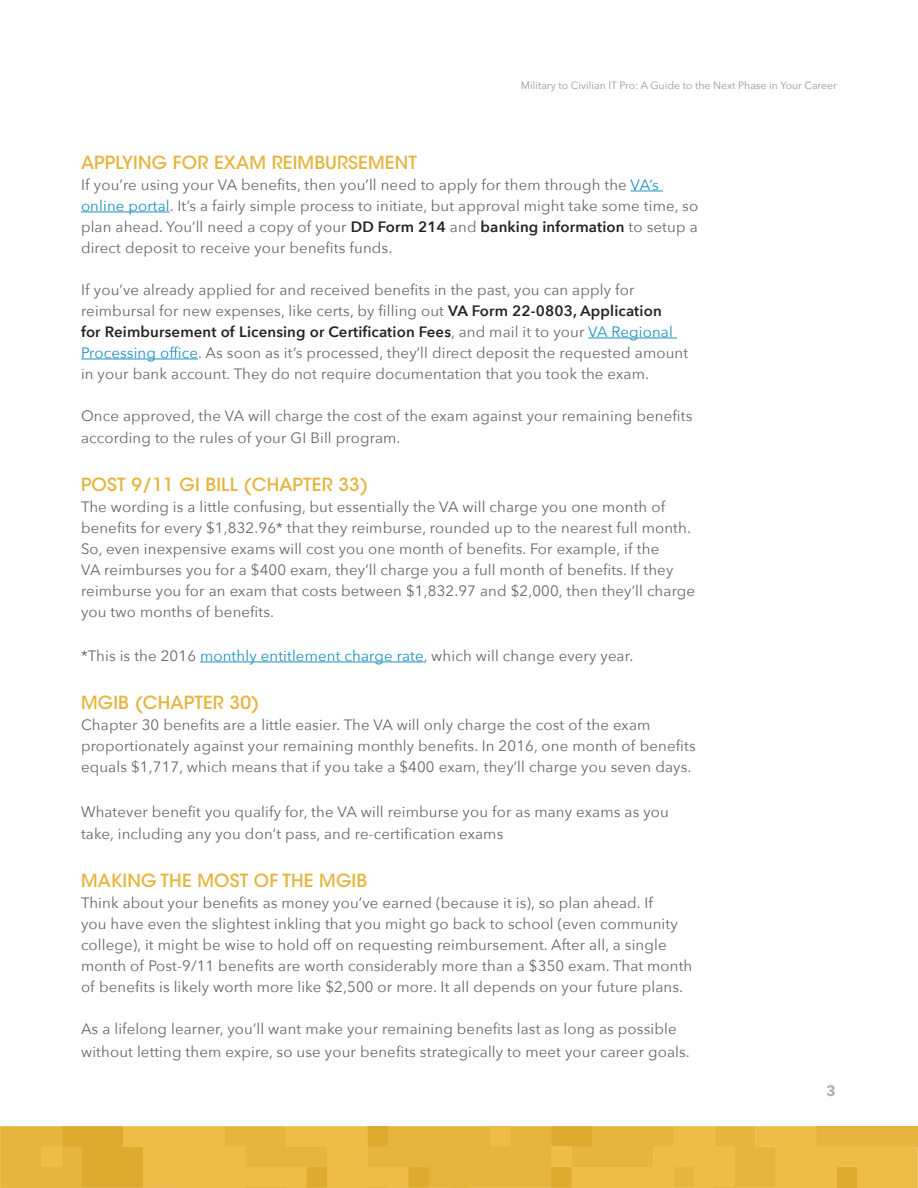
<style>
.page{position:relative;width:918px;height:1188px;background:#fff}
.page>*{position:absolute;margin:0;border:0;box-sizing:border-box;transform-origin:0 0}
.t1{font:500 18px "ITC Avant Garde Std";letter-spacing:.01em;color:#e6b43c}
.t2{font:15px/21px "Avenir Next";letter-spacing:.01em;color:#666767}
.t3{font:700 15px "Avenir Next";color:#666767}
.t4{font:10.5px "Avenir Next";color:#989899}
.s1{color:#1c91c0}
.s2{font-weight:600;color:#232323}
</style>
<div class="page">
<hr style="left:631px;top:191px;width:32px;height:1px;background:#1c91c0">
<hr style="left:81px;top:212px;width:89px;height:1px;background:#1c91c0">
<hr style="left:588px;top:338px;width:89px;height:1px;background:#1c91c0">
<hr style="left:81px;top:359px;width:117px;height:1px;background:#1c91c0">
<hr style="left:200px;top:662px;width:224px;height:1px;background:#1c91c0">
<svg style="left:0;top:1126px;width:918px;height:62px"></svg>
<div style="left:551px;top:1147px;width:21px;height:20px;background:#edbd47"></div>
<p class="t4" style="left:521px;top:76px;width:318px">Military to Civilian IT Pro: A Guide to the Next Phase in Your Career</p>
<p class="t1" style="left:81px;top:151px;width:337px">APPLYING FOR EXAM REIMBURSEMENT</p>
<p class="t2" style="left:81px;top:173px;width:619px">If you’re using your VA benefits, then you’ll need to apply for them through the <span class="s1">VA’s online portal</span>. It’s a fairly simple process to initiate, but approval might take some time, so plan ahead. You’ll need a copy of your <span class="s2">DD Form 214</span> and <span class="s2">banking information</span> to setup a direct deposit to receive your benefits funds.</p>
<p class="t2" style="left:81px;top:278px;width:609px">If you’ve already applied for and received benefits in the past, you can apply for reimbursal for new expenses, like certs, by filling out <span class="s2">VA Form 22-0803, Application<br>for Reimbursement of Licensing or Certification Fees</span>, and mail it to your <span class="s1">VA Regional Processing office</span>. As soon as it’s processed, they’ll direct deposit the requested amount in your bank account. They do not require documentation that you took the exam.</p>
<p class="t2" style="left:81px;top:404px;width:613px;line-height:22.5px">Once approved, the VA will charge the cost of the exam against your remaining benefits according to the rules of your GI Bill program.</p>
<p class="t1" style="left:81px;top:474px;width:289px">POST 9/11 GI BILL (CHAPTER 33)</p>
<p class="t2" style="left:81px;top:496px;width:616px">The wording is a little confusing, but essentially the VA will charge you one month of benefits for every $1,832.96* that they reimburse, rounded up to the nearest full month.<br>So, even inexpensive exams will cost you one month of benefits. For example, if the<br>VA reimburses you for a $400 exam, they’ll charge you a full month of benefits. If they reimburse you for an exam that costs between $1,832.97 and $2,000, then they’ll charge you two months of benefits.</p>
<p class="t2" style="left:81px;top:644px;width:554px">*This is the 2016 <span class="s1">monthly entitlement charge rate</span>, which will change every year.</p>
<p class="t1" style="left:81px;top:691px;width:180px">MGIB (CHAPTER 30)</p>
<p class="t2" style="left:81px;top:713px;width:616px">Chapter 30 benefits are a little easier. The VA will only charge the cost of the exam proportionately against your remaining monthly benefits. In 2016, one month of benefits equals $1,717, which means that if you take a $400 exam, they’ll charge you seven days.</p>
<p class="t2" style="left:81px;top:800px;width:589px;line-height:22.5px">Whatever benefit you qualify for, the VA will reimburse you for as many exams as you take, including any you don’t pass, and re-certification exams</p>
<p class="t1" style="left:81px;top:870px;width:288px">MAKING THE MOST OF THE MGIB</p>
<p class="t2" style="left:81px;top:892px;width:613px">Think about your benefits as money you’ve earned (because it is), so plan ahead. If<br>you have even the slightest inkling that you might go back to school (even community college), it might be wise to hold off on requesting reimbursement. After all, a single month of Post-9/11 benefits are worth considerably more than a $350 exam. That month of benefits is likely worth more like $2,500 or more. It all depends on your future plans.</p>
<p class="t2" style="left:81px;top:1017px;width:610px;line-height:22.5px">As a lifelong learner, you’ll want make your remaining benefits last as long as possible without letting them expire, so use your benefits strategically to meet your career goals.</p>
<p class="t3" style="left:827px;top:1078px;width:11px">3</p>
</div>
